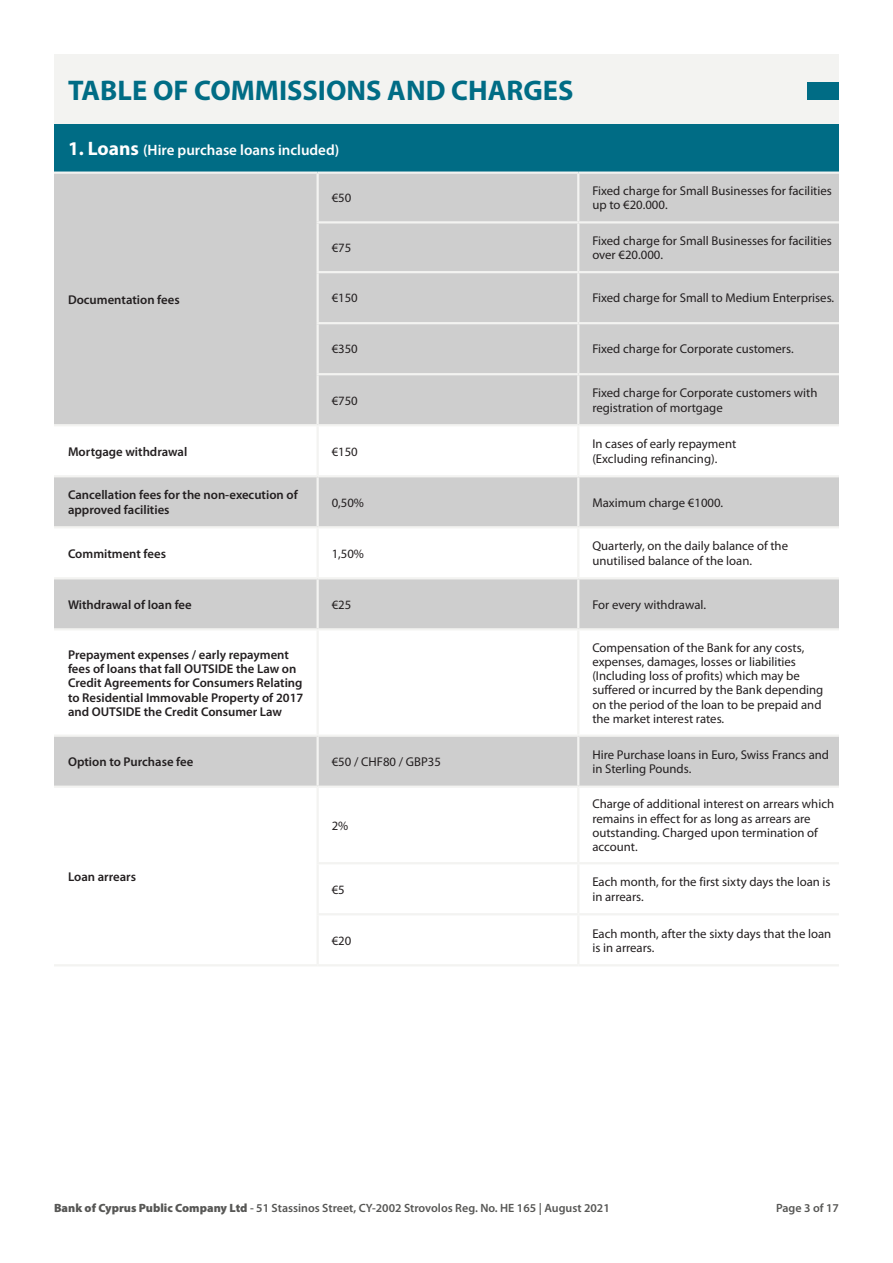
<style>
.page{position:relative;width:893px;height:1263px;background:#fff}
.page>*{position:absolute;margin:0;border:0;box-sizing:border-box;transform-origin:0 0}
.t1{font:700 28.5px "Myriad Pro";color:#006c85}
.t2{font:600 15px "Myriad Pro";color:#fff}
.t3{font:12.75px/14.2px "Myriad Pro";color:#231f20}
.t4{font:600 12.75px/14.2px "Myriad Pro";color:#231f20}
.t5{font:600 12px "Myriad Pro";color:#575755}
.s1{font-weight:700;font-size:19.5px}
.s2{font-weight:900}
</style>
<div class="page">
<div style="left:54px;top:54px;width:785px;height:70px;background:#f3f3f1"></div>
<div style="left:54px;top:124px;width:785px;height:49px;background:#006c85"></div>
<svg style="left:54px;top:174px;width:785px;height:611px;fill:#cecece"></svg>
<hr style="left:54px;top:172px;width:264px;height:2px;background:#f3f3f1">
<hr style="left:318px;top:172px;width:260px;height:2px;background:#f3f3f1">
<hr style="left:316px;top:174px;width:3px;height:47px;background:#f3f3f1">
<hr style="left:316px;top:221px;width:262px;height:3px;background:#f3f3f1">
<hr style="left:316px;top:224px;width:3px;height:47px;background:#f3f3f1">
<hr style="left:578px;top:172px;width:261px;height:2px;background:#f3f3f1">
<hr style="left:577px;top:174px;width:2px;height:47px;background:#f3f3f1">
<hr style="left:578px;top:221px;width:261px;height:3px;background:#f3f3f1">
<hr style="left:577px;top:224px;width:2px;height:47px;background:#f3f3f1">
<hr style="left:316px;top:271px;width:262px;height:2px;background:#f3f3f1">
<hr style="left:316px;top:273px;width:3px;height:49px;background:#f3f3f1">
<hr style="left:578px;top:271px;width:261px;height:2px;background:#f3f3f1">
<hr style="left:577px;top:273px;width:2px;height:49px;background:#f3f3f1">
<hr style="left:316px;top:322px;width:262px;height:2px;background:#f3f3f1">
<hr style="left:316px;top:324px;width:3px;height:49px;background:#f3f3f1">
<hr style="left:578px;top:322px;width:261px;height:2px;background:#f3f3f1">
<hr style="left:577px;top:324px;width:2px;height:49px;background:#f3f3f1">
<hr style="left:316px;top:373px;width:262px;height:2px;background:#f3f3f1">
<hr style="left:316px;top:375px;width:3px;height:49px;background:#f3f3f1">
<hr style="left:578px;top:373px;width:261px;height:2px;background:#f3f3f1">
<hr style="left:577px;top:375px;width:2px;height:49px;background:#f3f3f1">
<hr style="left:54px;top:424px;width:264px;height:2px;background:#f3f3f1">
<hr style="left:318px;top:424px;width:260px;height:2px;background:#f3f3f1">
<hr style="left:316px;top:426px;width:3px;height:49px;background:#f3f3f1">
<hr style="left:578px;top:424px;width:261px;height:2px;background:#f3f3f1">
<hr style="left:577px;top:426px;width:2px;height:49px;background:#f3f3f1">
<hr style="left:54px;top:475px;width:264px;height:2px;background:#f3f3f1">
<hr style="left:318px;top:475px;width:260px;height:2px;background:#f3f3f1">
<hr style="left:316px;top:477px;width:3px;height:49px;background:#f3f3f1">
<hr style="left:578px;top:475px;width:261px;height:2px;background:#f3f3f1">
<hr style="left:577px;top:477px;width:2px;height:49px;background:#f3f3f1">
<hr style="left:54px;top:526px;width:264px;height:2px;background:#f3f3f1">
<hr style="left:318px;top:526px;width:260px;height:2px;background:#f3f3f1">
<hr style="left:316px;top:528px;width:3px;height:49px;background:#f3f3f1">
<hr style="left:578px;top:526px;width:261px;height:2px;background:#f3f3f1">
<hr style="left:577px;top:528px;width:2px;height:49px;background:#f3f3f1">
<hr style="left:54px;top:577px;width:264px;height:2px;background:#f3f3f1">
<hr style="left:318px;top:577px;width:260px;height:2px;background:#f3f3f1">
<hr style="left:316px;top:579px;width:3px;height:49px;background:#f3f3f1">
<hr style="left:578px;top:577px;width:261px;height:2px;background:#f3f3f1">
<hr style="left:577px;top:579px;width:2px;height:49px;background:#f3f3f1">
<hr style="left:54px;top:628px;width:264px;height:2px;background:#f3f3f1">
<hr style="left:318px;top:628px;width:260px;height:2px;background:#f3f3f1">
<hr style="left:316px;top:630px;width:3px;height:104px;background:#f3f3f1">
<hr style="left:578px;top:628px;width:261px;height:2px;background:#f3f3f1">
<hr style="left:577px;top:630px;width:2px;height:104px;background:#f3f3f1">
<hr style="left:54px;top:734px;width:264px;height:3px;background:#f3f3f1">
<hr style="left:318px;top:734px;width:260px;height:3px;background:#f3f3f1">
<hr style="left:316px;top:737px;width:3px;height:48px;background:#f3f3f1">
<hr style="left:578px;top:734px;width:261px;height:3px;background:#f3f3f1">
<hr style="left:577px;top:737px;width:2px;height:48px;background:#f3f3f1">
<hr style="left:54px;top:785px;width:264px;height:3px;background:#f3f3f1">
<hr style="left:318px;top:785px;width:260px;height:3px;background:#f3f3f1">
<hr style="left:316px;top:788px;width:3px;height:74px;background:#f3f3f1">
<hr style="left:578px;top:785px;width:261px;height:3px;background:#f3f3f1">
<hr style="left:577px;top:788px;width:2px;height:74px;background:#f3f3f1">
<hr style="left:316px;top:862px;width:262px;height:2px;background:#f3f3f1">
<hr style="left:316px;top:864px;width:3px;height:49px;background:#f3f3f1">
<hr style="left:578px;top:862px;width:261px;height:2px;background:#f3f3f1">
<hr style="left:577px;top:864px;width:2px;height:49px;background:#f3f3f1">
<hr style="left:316px;top:913px;width:262px;height:2px;background:#f3f3f1">
<hr style="left:316px;top:915px;width:3px;height:49px;background:#f3f3f1">
<hr style="left:578px;top:913px;width:261px;height:2px;background:#f3f3f1">
<hr style="left:577px;top:915px;width:2px;height:49px;background:#f3f3f1">
<hr style="left:54px;top:964px;width:264px;height:2px;background:#f3f3f1">
<hr style="left:318px;top:964px;width:260px;height:2px;background:#f3f3f1">
<hr style="left:578px;top:964px;width:261px;height:2px;background:#f3f3f1">
<div style="left:808px;top:82px;width:31px;height:17px;background:#006c85"></div>
<h1 class="t1" style="left:68px;top:74px;width:507px">TABLE OF COMMISSIONS AND CHARGES</h1>
<p class="t2" style="left:68px;top:141px;width:273px"><span class="s1">1. Loans</span> (Hire purchase loans included)</p>
<p class="t4" style="left:68px;top:292px;width:113px">Documentation fees</p>
<p class="t3" style="left:332px;top:191px;width:21px">€50</p>
<p class="t3" style="left:592px;top:184px;width:241px">Fixed charge for Small Businesses for facilities up to €20.000.</p>
<p class="t3" style="left:332px;top:240px;width:21px">€75</p>
<p class="t3" style="left:592px;top:233px;width:241px">Fixed charge for Small Businesses for facilities over €20.000.</p>
<p class="t3" style="left:332px;top:291px;width:28px">€150</p>
<p class="t3" style="left:592px;top:291px;width:243px">Fixed charge for Small to Medium Enterprises.</p>
<p class="t3" style="left:332px;top:342px;width:28px">€350</p>
<p class="t3" style="left:592px;top:342px;width:203px">Fixed charge for Corporate customers.</p>
<p class="t3" style="left:332px;top:393px;width:28px">€750</p>
<p class="t3" style="left:592px;top:386px;width:227px">Fixed charge for Corporate customers with registration of mortgage</p>
<p class="t4" style="left:68px;top:444px;width:121px">Mortgage withdrawal</p>
<p class="t3" style="left:332px;top:444px;width:28px">€150</p>
<p class="t3" style="left:592px;top:437px;width:145px">In cases of early repayment (Excluding refinancing).</p>
<p class="t4" style="left:68px;top:488px;width:231px">Cancellation fees for the non-execution of approved facilities</p>
<p class="t3" style="left:332px;top:495px;width:34px">0,50%</p>
<p class="t3" style="left:592px;top:495px;width:132px">Maximum charge €1000.</p>
<p class="t4" style="left:68px;top:546px;width:99px">Commitment fees</p>
<p class="t3" style="left:332px;top:546px;width:34px">1,50%</p>
<p class="t3" style="left:592px;top:539px;width:197px">Quarterly, on the daily balance of the unutilised balance of the loan.</p>
<p class="t4" style="left:68px;top:597px;width:125px">Withdrawal of loan fee</p>
<p class="t3" style="left:332px;top:597px;width:21px">€25</p>
<p class="t3" style="left:592px;top:597px;width:115px">For every withdrawal.</p>
<p class="t4" style="left:68px;top:647px;width:237px">Prepayment expenses / early repayment fees of loans that fall OUTSIDE the Law on Credit Agreements for Consumers Relating to Residential Immovable Property of 2017 and OUTSIDE the Credit Consumer Law</p>
<p class="t3" style="left:592px;top:640px;width:233px">Compensation of the Bank for any costs, expenses, damages, losses or liabilities (Including loss of profits) which may be suffered or incurred by the Bank depending on the period of the loan to be prepaid and the market interest rates.</p>
<p class="t4" style="left:68px;top:754px;width:127px">Option to Purchase fee</p>
<p class="t3" style="left:332px;top:754px;width:111px">€50 / CHF80 / GBP35</p>
<p class="t3" style="left:592px;top:747px;width:238px">Hire Purchase loans in Euro, Swiss Francs and in Sterling Pounds.</p>
<p class="t4" style="left:68px;top:869px;width:70px">Loan arrears</p>
<p class="t3" style="left:332px;top:818px;width:18px">2%</p>
<p class="t3" style="left:592px;top:797px;width:243px">Charge of additional interest on arrears which remains in effect for as long as arrears are outstanding. Charged upon termination of account.</p>
<p class="t3" style="left:332px;top:882px;width:15px">€5</p>
<p class="t3" style="left:592px;top:875px;width:240px">Each month, for the first sixty days the loan is in arrears.</p>
<p class="t3" style="left:332px;top:933px;width:21px">€20</p>
<p class="t3" style="left:592px;top:926px;width:240px">Each month, after the sixty days that the loan is in arrears.</p>
<p class="t5" style="left:54px;top:1201px;width:557px"><span class="s2">Bank of Cyprus Public Company Ltd</span> - 51 Stassinos Street, CY-2002 Strovolos Reg. No. HE 165 | August 2021</p>
<p class="t5" style="left:776px;top:1201px;width:64px">Page 3 of 17</p>
</div>
